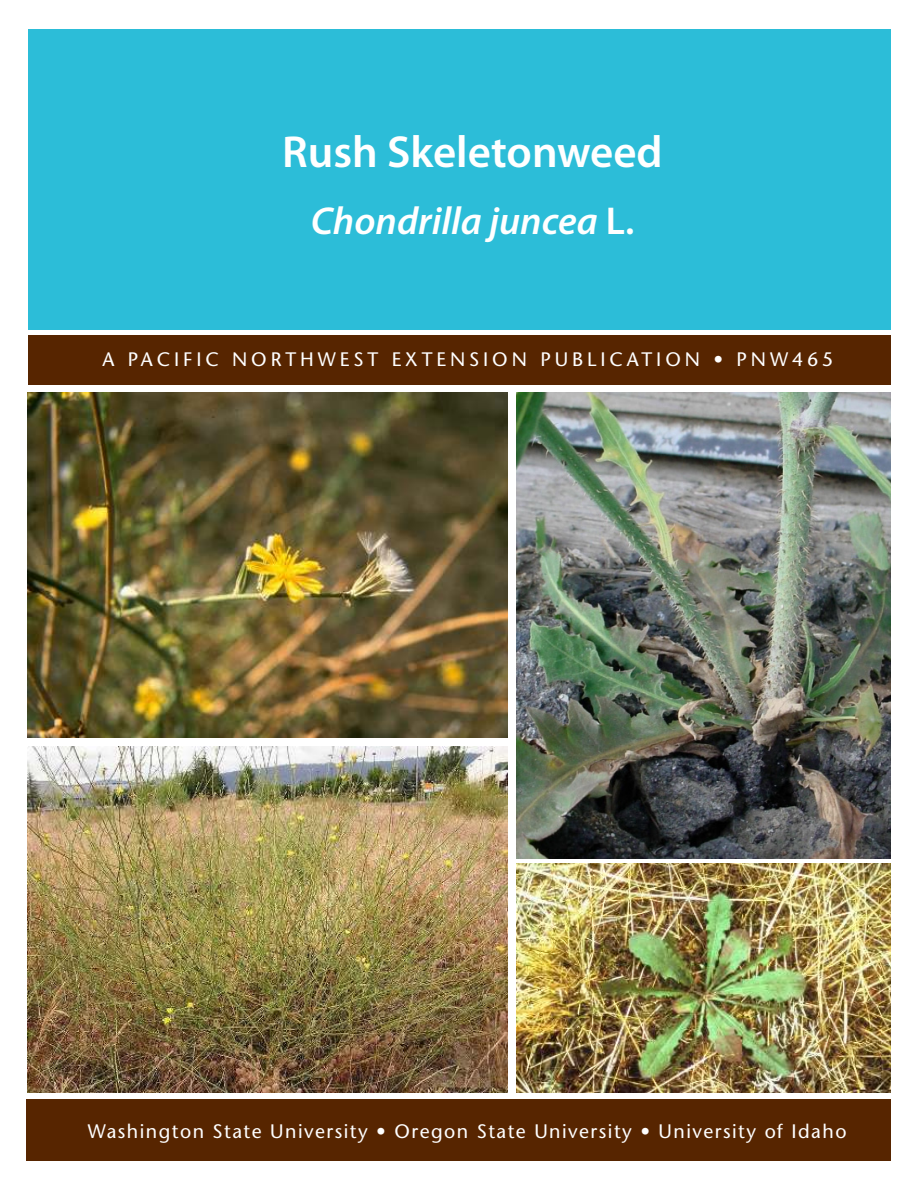
<style>
.page{position:relative;width:918px;height:1188px;background:#fff}
.page>*{position:absolute;margin:0;border:0;box-sizing:border-box;transform-origin:0 0}
.t1{font:600 45px "Myriad Pro";color:#fff}
.t2{font:italic 600 39px "Myriad Pro";color:#fff}
.t3{font:500 19.5px "Stone Sans Std";letter-spacing:.075em;color:#fff}
.t4{font:500 19.5px "Stone Sans Std";letter-spacing:.2em;color:#fff}
.s1{font-style:normal}
</style>
<div class="page">
<div style="left:28px;top:29px;width:862px;height:300px;background:#2cbdd8"></div>
<div style="left:28px;top:335px;width:862px;height:50px;background:#572500"></div>
<div style="left:26px;top:1100px;width:864px;height:61px;background:#572500"></div>
<img style="left:517px;top:392px;width:374px;height:466px">
<img style="left:28px;top:392px;width:479px;height:346px">
<img style="left:28px;top:747px;width:479px;height:345px">
<img style="left:517px;top:864px;width:374px;height:228px">
<h1 class="t1" style="left:282px;top:134px;width:382px">Rush Skeletonweed</h1>
<h2 class="t2" style="left:311px;top:206px;width:325px">Chondrilla juncea <span class="s1">L.</span></h2>
<p class="t4" style="left:103px;top:348px;width:732px">A PACIFIC NORTHWEST EXTENSION PUBLICATION • PNW465</p>
<p class="t3" style="left:88px;top:1123px;width:760px">Washington State University • Oregon State University • University of Idaho</p>
</div>
